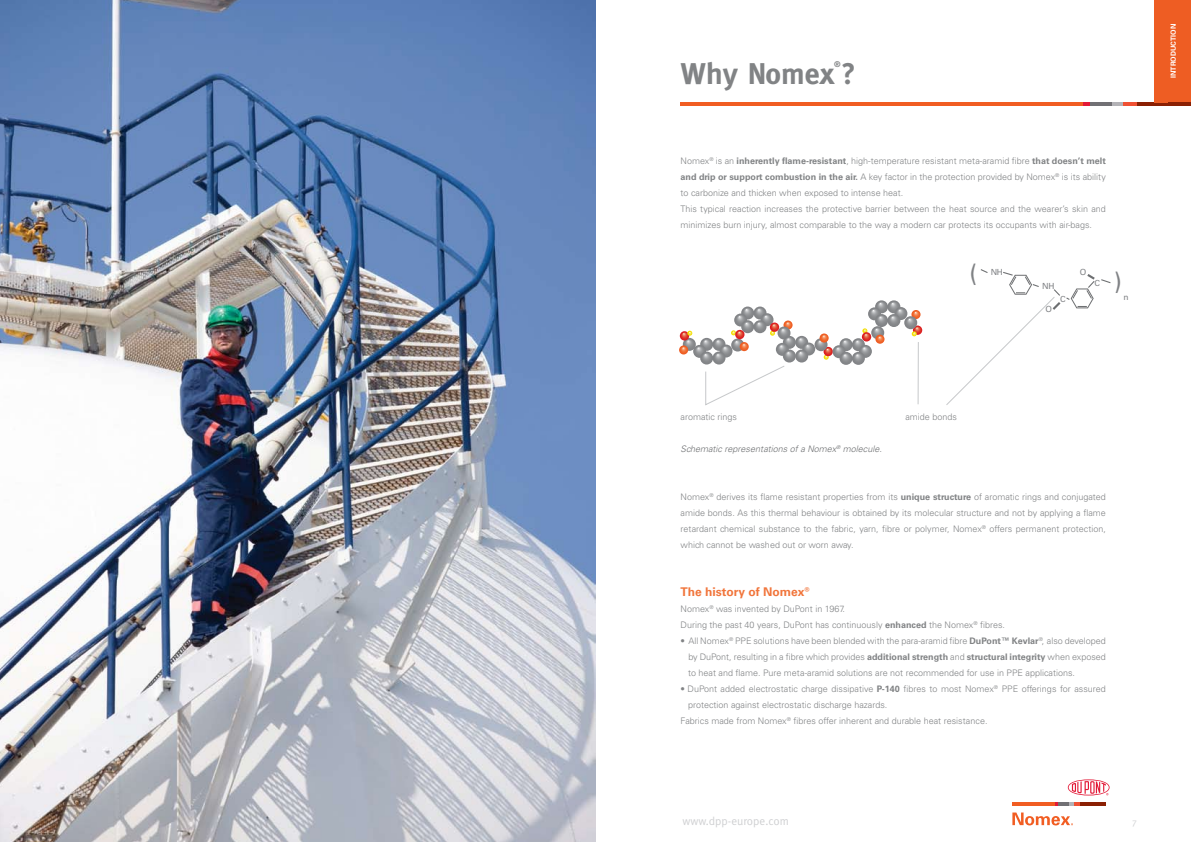
<style>
.page{position:relative;width:1191px;height:842px;background:#fff}
.page>*{position:absolute;margin:0;border:0;box-sizing:border-box;transform-origin:0 0}
.t1{font:700 30px "Meta";color:#818385}
.t2{font:24.5px "Univers LT";color:#808285}
.t3{font:700 12px "Univers CE";color:#f1753b}
.t4{font:11.5px "Meta";color:#cfd0d2}
.t5{font:300 9px/16px "Univers CE";color:#818385}
.t6{font:italic 300 9px "Univers CE";color:#6d6f71}
.t7{font:9px "Meta";color:#cfd0d2}
.t8{font:8.4px "Univers LT";color:#808285}
.t9{font:700 8.1px "Meta";color:#818385}
.t10{font:700 7px "Univers CE";color:#fff}
.s1{font-weight:700}
</style>
<div class="page">
<svg style="left:1055px;top:803px;width:25px;height:3px"></svg>
<svg style="left:1067px;top:779px;width:42px;height:16px"></svg>
<hr style="left:1012px;top:803px;width:43px;height:3px;background:#f15d22">
<hr style="left:1080px;top:803px;width:25px;height:3px;background:#8a2003">
<svg style="left:1012px;top:812px;width:61px;height:13px"></svg>
<svg style="left:1111px;top:102px;width:12px;height:3px"></svg>
<svg style="left:1083px;top:102px;width:7px;height:3px"></svg>
<hr style="left:1090px;top:102px;width:21px;height:3px;background:#717074">
<hr style="left:1123px;top:102px;width:14px;height:3px;background:#f05133">
<hr style="left:680px;top:102px;width:403px;height:3px;background:#f15d22">
<hr style="left:1137px;top:102px;width:54px;height:3px;background:#8a2003">
<div style="left:1155px;top:0;width:36px;height:102px;background:#ee5d23"></div>
<img style="left:0;top:0;width:595px;height:842px">
<svg style="left:679px;top:300px;width:243px;height:105px"></svg>
<svg style="left:946px;top:269px;width:165px;height:136px"></svg>
<p class="t9" style="left:834px;top:60px;width:8px">®</p>
<h1 class="t1" style="left:680px;top:56px;width:177px">Why Nomex ?</h1>
<p class="t5" style="left:680px;top:153px;width:427px">Nomex<sup>®</sup> is an <span class="s1">inherently flame-resistant</span>, high-temperature resistant meta-aramid fibre <span class="s1">that doesn’t melt and drip or support combustion in the air.</span> A key factor in the protection provided by Nomex<sup>®</sup> is its ability to carbonize and thicken when exposed to intense heat.<br>This typical reaction increases the protective barrier between the heat source and the wearer’s skin and minimizes burn injury, almost comparable to the way a modern car protects its occupants with air-bags.</p>
<h2 class="t2" style="left:969px;top:259px;width:10px">(</h2>
<p class="t8" style="left:990px;top:267px;width:14px">NH</p>
<p class="t8" style="left:1042px;top:281px;width:14px">NH</p>
<p class="t8" style="left:1045px;top:304px;width:8px">O</p>
<p class="t8" style="left:1060px;top:294px;width:7px">C</p>
<p class="t8" style="left:1079px;top:267px;width:8px">O</p>
<p class="t8" style="left:1094px;top:278px;width:7px">C</p>
<h2 class="t2" style="left:1113px;top:266px;width:10px">)</h2>
<p class="t8" style="left:1123px;top:292px;width:7px">n</p>
<p class="t10" style="left:1169px;top:78px;width:55px;rotate:-90deg">INTRODUCTION</p>
<p class="t5" style="left:905px;top:409px;width:53px">amide bonds</p>
<p class="t5" style="left:680px;top:409px;width:58px">aromatic rings</p>
<p class="t6" style="left:680px;top:444px;width:203px">Schematic representations of a Nomex<sup>®</sup> molecule.</p>
<p class="t5" style="left:680px;top:489px;width:427px;text-align:justify">Nomex<sup>®</sup> derives its flame resistant properties from its <span class="s1">unique structure</span> of aromatic rings and conjugated amide bonds. As this thermal behaviour is obtained by its molecular structure and not by applying a flame retardant chemical substance to the fabric, yarn, fibre or polymer, Nomex<sup>®</sup> offers permanent protection, which cannot be washed out or worn away.</p>
<h3 class="t3" style="left:680px;top:585px;width:134px">The history of Nomex®</h3>
<p class="t5" style="left:680px;top:601px;width:326px">Nomex<sup>®</sup> was invented by DuPont in 1967.<br>During the past 40 years, DuPont has continuously <span class="s1">enhanced</span> the Nomex<sup>®</sup> fibres.</p>
<p class="t5" style="left:688px;top:633px;width:419px;text-align:justify;text-indent:-8px">• All Nomex<sup>®</sup> PPE solutions have been blended with the para-aramid fibre <span class="s1">DuPont™ Kevlar</span><sup>®</sup>, also developed by DuPont, resulting in a fibre which provides <span class="s1">additional strength</span> and <span class="s1">structural integrity</span> when exposed to heat and flame. Pure meta-aramid solutions are not recommended for use in PPE applications.</p>
<p class="t5" style="left:680px;top:681px;width:427px">• DuPont added electrostatic charge dissipative <span class="s1">P-140</span> fibres to most Nomex<sup>®</sup> PPE offerings for assured</p>
<p class="t5" style="left:688px;top:697px;width:201px">protection against electrostatic discharge hazards.</p>
<p class="t5" style="left:680px;top:713px;width:308px">Fabrics made from Nomex<sup>®</sup> fibres offer inherent and durable heat resistance.</p>
<p class="t4" style="left:682px;top:814px;width:108px">www.dpp-europe.com</p>
<p class="t7" style="left:1132px;top:817px;width:6px">7</p>
</div>
